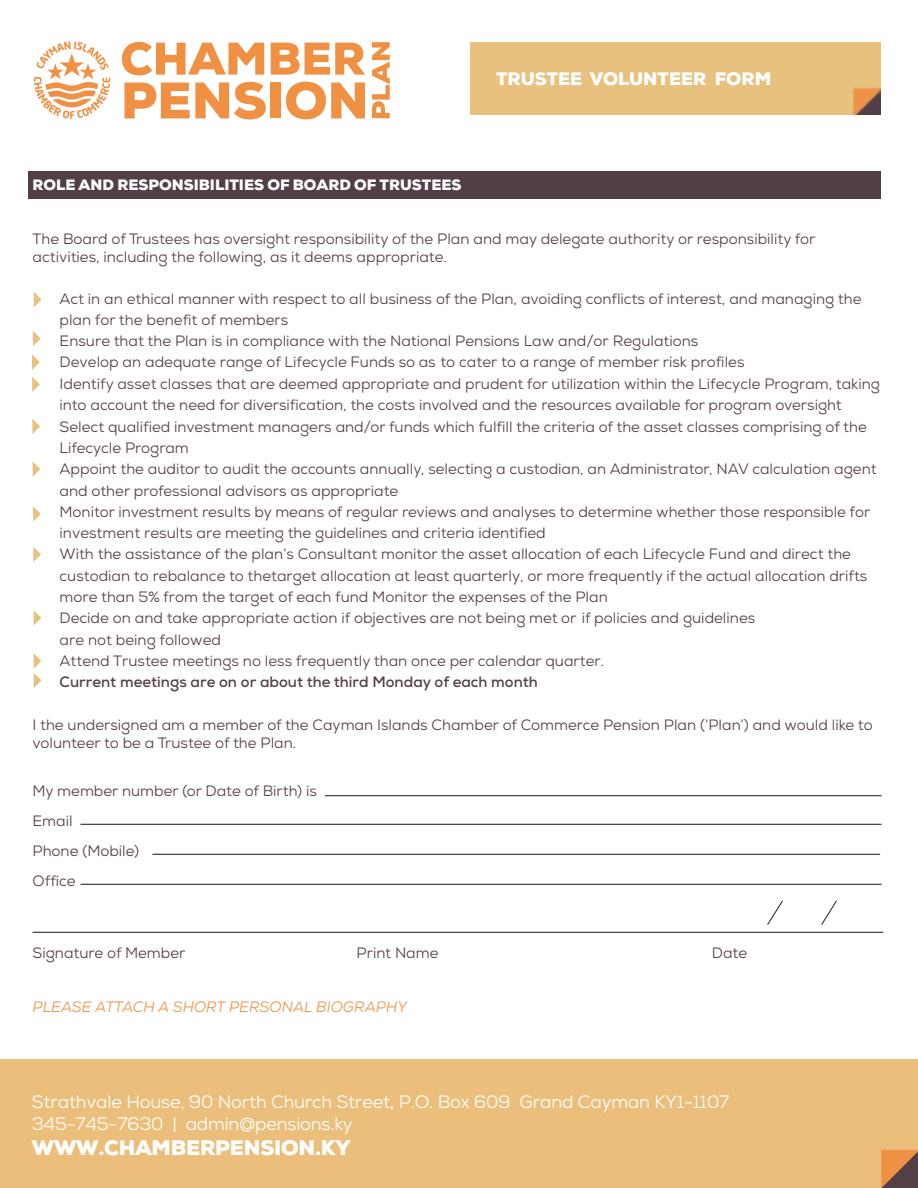
<style>
.page{position:relative;width:918px;height:1188px;background:#fff}
.page>*{position:absolute;margin:0;border:0;box-sizing:border-box;transform-origin:0 0}
.t1{font:900 21px "Nexa";letter-spacing:-.01em;color:#fff}
.t2{font:18px/21.6px "Nexa";letter-spacing:-.01em;color:#fff}
.t3{font:900 18px "Nexa";color:#fff}
.t4{font:15px/21.3px "Nexa";color:#543f46}
.t5{font:700 15px "Nexa";color:#543f46}
.t6{font:900 15px "Nexa";color:#fff}
.t7{font:italic 15px "Nexa";color:#ef9349}
.s1{font-weight:700}
</style>
<div class="page">
<div style="left:28px;top:171px;width:852px;height:27px;background:#523e47"></div>
<svg style="left:34px;top:41px;width:76px;height:78px"></svg>
<svg style="left:122px;top:42px;width:142px;height:33px"></svg>
<svg style="left:271px;top:43px;width:94px;height:32px"></svg>
<svg style="left:124px;top:82px;width:142px;height:37px"></svg>
<div style="left:271px;top:83px;width:10px;height:35px;background:#f09043"></div>
<svg style="left:286px;top:82px;width:79px;height:37px"></svg>
<svg style="left:372px;top:42px;width:18px;height:76px"></svg>
<div style="left:0;top:1059px;width:918px;height:129px;background:#ebbf7b"></div>
<svg style="left:881px;top:1150px;width:37px;height:38px"></svg>
<div style="left:471px;top:42px;width:409px;height:73px;background:#e8c17e"></div>
<hr style="left:325px;top:795px;width:557px;height:1px;background:#231f20">
<hr style="left:81px;top:884px;width:801px;height:1px;background:#231f20">
<hr style="left:33px;top:932px;width:850px;height:1px;background:#231f20">
<hr style="left:81px;top:824px;width:801px;height:1px;background:#231f20">
<hr style="left:153px;top:854px;width:727px;height:1px;background:#231f20">
<svg style="left:767px;top:900px;width:16px;height:25px"></svg>
<svg style="left:821px;top:900px;width:16px;height:25px"></svg>
<svg style="left:34px;top:292px;width:8px;height:15px"></svg>
<svg style="left:33px;top:331px;width:8px;height:15px"></svg>
<svg style="left:32px;top:355px;width:8px;height:15px"></svg>
<svg style="left:32px;top:377px;width:8px;height:15px"></svg>
<svg style="left:32px;top:419px;width:8px;height:15px"></svg>
<svg style="left:33px;top:462px;width:7px;height:15px"></svg>
<svg style="left:33px;top:506px;width:8px;height:16px"></svg>
<svg style="left:33px;top:547px;width:8px;height:15px"></svg>
<svg style="left:34px;top:610px;width:7px;height:15px"></svg>
<svg style="left:34px;top:653px;width:7px;height:35px"></svg>
<p class="t3" style="left:496px;top:68px;width:277px">TRUSTEE VOLUNTEER FORM</p>
<p class="t6" style="left:33px;top:175px;width:430px">ROLE AND RESPONSIBILITIES OF BOARD OF TRUSTEES</p>
<p class="t4" style="left:33px;top:230px;width:784px;line-height:18px">The Board of Trustees has oversight responsibility of the Plan and may delegate authority or responsibility for activities, including the following, as it deems appropriate.</p>
<p class="t4" style="left:60px;top:288px;width:822px">Act in an ethical manner with respect to all business of the Plan, avoiding conflicts of interest, and managing the plan for the benefit of members<br>Ensure that the Plan is in compliance with the National Pensions Law and/or Regulations<br>Develop an adequate range of Lifecycle Funds so as to cater to a range of member risk profiles<br>Identify asset classes that are deemed appropriate and prudent for utilization within the Lifecycle Program, taking into account the need for diversification, the costs involved and the resources available for program oversight Select qualified investment managers and/or funds which fulfill the criteria of the asset classes comprising of the Lifecycle Program<br>Appoint the auditor to audit the accounts annually, selecting a custodian, an Administrator, NAV calculation agent and other professional advisors as appropriate<br>Monitor investment results by means of regular reviews and analyses to determine whether those responsible for investment results are meeting the guidelines and criteria identified<br>With the assistance of the plan’s Consultant monitor the asset allocation of each Lifecycle Fund and direct the custodian to rebalance to thetarget allocation at least quarterly, or more frequently if the actual allocation drifts more than 5% from the target of each fund Monitor the expenses of the Plan<br>Decide on and take appropriate action if objectives are not being met or if policies and guidelines<br>are not being followed<br>Attend Trustee meetings no less frequently than once per calendar quarter.</p>
<p class="t5" style="left:60px;top:673px;width:480px">Current meetings are on or about the third Monday of each month</p>
<p class="t4" style="left:33px;top:716px;width:842px;line-height:18px">I the undersigned am a member of the Cayman Islands Chamber of Commerce Pension Plan (‘Plan’) and would like to volunteer to be a Trustee of the Plan.</p>
<p class="t4" style="left:33px;top:776px;width:286px;line-height:30px">My member number (or Date of Birth) is<br>Email<br>Phone (Mobile)<br>Office</p>
<p class="t4" style="left:33px;top:942px;width:154px">Signature of Member</p>
<p class="t4" style="left:357px;top:942px;width:83px">Print Name</p>
<p class="t4" style="left:712px;top:942px;width:37px">Date</p>
<p class="t7" style="left:33px;top:997px;width:376px">PLEASE ATTACH A SHORT PERSONAL BIOGRAPHY</p>
<p class="t2" style="left:32px;top:1091px;width:699px">Strathvale House, 90 North Church Street<span class="s1">,</span> P.O. Box 609 Grand Cayman KY1-1107<br>345-745-7630 | admin@pensions.ky</p>
<h1 class="t1" style="left:32px;top:1134px;width:320px">WWW.CHAMBERPENSION.KY</h1>
</div>
